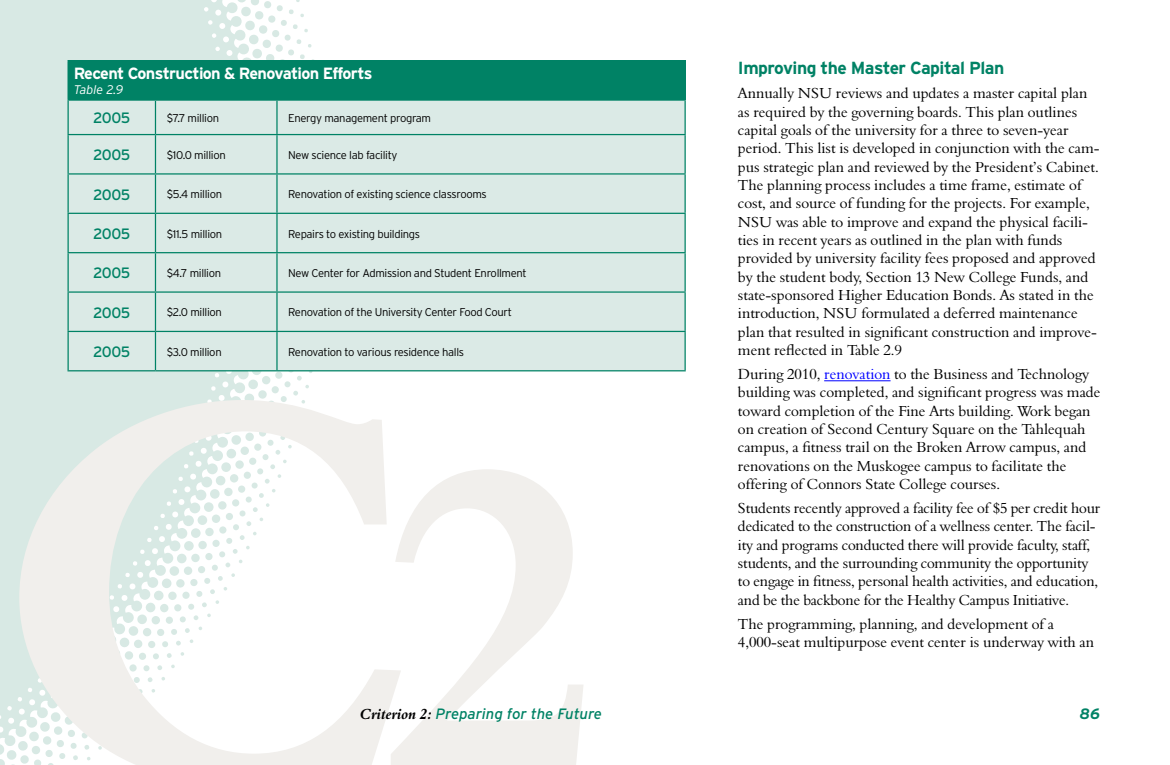
<style>
.page{position:relative;width:1170px;height:765px;background:#fff}
.page>*{position:absolute;margin:0;border:0;box-sizing:border-box;transform-origin:0 0}
.Body_Header{font:700 17.5px "Interstate";letter-spacing:-.03em;color:#008265}
.Table{font:700 16.25px "Interstate";letter-spacing:-.04em;color:#fff}
.Body{font:15px/18.4px "Aldine 401 BT Roman A";color:#000}
.t1{font:italic 15px "Interstate";color:#008265}
.Table-2{font:15px "Interstate";letter-spacing:-.03em;color:#008265}
.t2{font:italic 700 15px "Interstate";color:#008265}
.Table-3{font:italic 300 12.5px "Interstate";color:#fff}
.Body-2{font:300 11.25px "Interstate";letter-spacing:-.03em;color:#000}
.s1{color:#00f}
.s2{font-family:"Aldine 401 BT Bold Italic A";font-style:normal;color:#000}
</style>
<div class="page">
<svg style="left:0;top:0;width:330px;height:765px;background:#dcebe7"></svg>
<svg style="left:19px;top:400px;width:564px;height:365px"></svg>
<hr style="left:824px;top:380px;width:67px;height:1px;background:#00f">
<div style="left:68px;top:61px;width:617px;height:39px;background:#008265"></div>
<div style="left:69px;top:101px;width:616px;height:269px;background:#dbeae6"></div>
<hr style="left:685px;top:61px;width:1px;height:38px;background:#008265">
<hr style="left:68px;top:60px;width:87px;height:1px;background:#008265">
<hr style="left:155px;top:60px;width:122px;height:1px;background:#008265">
<hr style="left:277px;top:60px;width:409px;height:1px;background:#008265">
<hr style="left:155px;top:99px;width:122px;height:2px;background:#008265">
<hr style="left:277px;top:99px;width:409px;height:2px;background:#008265">
<hr style="left:276px;top:101px;width:2px;height:33px;background:#008265">
<hr style="left:685px;top:101px;width:1px;height:33px;background:#008265">
<hr style="left:155px;top:134px;width:122px;height:1px;background:#008265">
<hr style="left:277px;top:134px;width:409px;height:1px;background:#008265">
<hr style="left:276px;top:135px;width:2px;height:38px;background:#008265">
<hr style="left:685px;top:135px;width:1px;height:38px;background:#008265">
<hr style="left:155px;top:173px;width:122px;height:2px;background:#008265">
<hr style="left:277px;top:173px;width:409px;height:2px;background:#008265">
<hr style="left:276px;top:175px;width:2px;height:38px;background:#008265">
<hr style="left:685px;top:175px;width:1px;height:38px;background:#008265">
<hr style="left:155px;top:213px;width:122px;height:1px;background:#008265">
<hr style="left:277px;top:213px;width:409px;height:1px;background:#008265">
<hr style="left:276px;top:214px;width:2px;height:38px;background:#008265">
<hr style="left:685px;top:214px;width:1px;height:38px;background:#008265">
<hr style="left:155px;top:252px;width:122px;height:1px;background:#008265">
<hr style="left:277px;top:252px;width:409px;height:1px;background:#008265">
<hr style="left:276px;top:253px;width:2px;height:38px;background:#008265">
<hr style="left:685px;top:253px;width:1px;height:38px;background:#008265">
<hr style="left:155px;top:291px;width:122px;height:2px;background:#008265">
<hr style="left:277px;top:291px;width:409px;height:2px;background:#008265">
<hr style="left:276px;top:293px;width:2px;height:38px;background:#008265">
<hr style="left:685px;top:293px;width:1px;height:38px;background:#008265">
<hr style="left:155px;top:331px;width:122px;height:1px;background:#008265">
<hr style="left:155px;top:370px;width:122px;height:1px;background:#008265">
<hr style="left:277px;top:331px;width:409px;height:1px;background:#008265">
<hr style="left:276px;top:332px;width:2px;height:38px;background:#008265">
<hr style="left:685px;top:332px;width:1px;height:38px;background:#008265">
<hr style="left:277px;top:370px;width:409px;height:1px;background:#008265">
<hr style="left:68px;top:99px;width:87px;height:2px;background:#008265">
<hr style="left:68px;top:101px;width:1px;height:33px;background:#008265">
<hr style="left:155px;top:101px;width:1px;height:33px;background:#008265">
<hr style="left:68px;top:134px;width:87px;height:1px;background:#008265">
<hr style="left:68px;top:135px;width:1px;height:38px;background:#008265">
<hr style="left:155px;top:135px;width:1px;height:38px;background:#008265">
<hr style="left:68px;top:173px;width:87px;height:2px;background:#008265">
<hr style="left:68px;top:175px;width:1px;height:38px;background:#008265">
<hr style="left:155px;top:175px;width:1px;height:38px;background:#008265">
<hr style="left:68px;top:213px;width:87px;height:1px;background:#008265">
<hr style="left:68px;top:214px;width:1px;height:38px;background:#008265">
<hr style="left:155px;top:214px;width:1px;height:38px;background:#008265">
<hr style="left:68px;top:252px;width:87px;height:1px;background:#008265">
<hr style="left:68px;top:253px;width:1px;height:38px;background:#008265">
<hr style="left:155px;top:253px;width:1px;height:38px;background:#008265">
<hr style="left:68px;top:291px;width:87px;height:2px;background:#008265">
<hr style="left:68px;top:293px;width:1px;height:38px;background:#008265">
<hr style="left:155px;top:293px;width:1px;height:38px;background:#008265">
<hr style="left:68px;top:331px;width:87px;height:1px;background:#008265">
<hr style="left:68px;top:332px;width:1px;height:38px;background:#008265">
<hr style="left:155px;top:332px;width:1px;height:38px;background:#008265">
<hr style="left:68px;top:370px;width:87px;height:1px;background:#008265">
<p class="Table" style="left:74px;top:65px;width:300px">Recent Construction &amp; Renovation Efforts</p>
<p class="Table-3" style="left:74px;top:82px;width:51px">Table 2.9</p>
<p class="Table-2" style="left:93px;top:109px;width:39px">2005</p>
<p class="Body-2" style="left:167px;top:112px;width:54px">$7.7 million</p>
<p class="Body-2" style="left:288px;top:112px;width:144px">Energy management program</p>
<p class="Table-2" style="left:93px;top:146px;width:39px">2005</p>
<p class="Body-2" style="left:167px;top:149px;width:61px">$10.0 million</p>
<p class="Body-2" style="left:288px;top:149px;width:111px">New science lab facility</p>
<p class="Table-2" style="left:93px;top:185px;width:39px">2005</p>
<p class="Body-2" style="left:167px;top:188px;width:57px">$5.4 million</p>
<p class="Body-2" style="left:288px;top:188px;width:200px">Renovation of existing science classrooms</p>
<p class="Table-2" style="left:93px;top:225px;width:39px">2005</p>
<p class="Body-2" style="left:167px;top:227px;width:57px">$11.5 million</p>
<p class="Body-2" style="left:288px;top:227px;width:133px">Repairs to existing buildings</p>
<p class="Table-2" style="left:93px;top:264px;width:39px">2005</p>
<p class="Body-2" style="left:167px;top:267px;width:56px">$4.7 million</p>
<p class="Body-2" style="left:288px;top:267px;width:240px">New Center for Admission and Student Enrollment</p>
<p class="Table-2" style="left:93px;top:303px;width:39px">2005</p>
<p class="Body-2" style="left:167px;top:306px;width:57px">$2.0 million</p>
<p class="Body-2" style="left:288px;top:306px;width:225px">Renovation of the University Center Food Court</p>
<p class="Table-2" style="left:93px;top:343px;width:39px">2005</p>
<p class="Body-2" style="left:167px;top:345px;width:56px">$3.0 million</p>
<p class="Body-2" style="left:288px;top:345px;width:177px">Renovation to various residence halls</p>
<p class="Body_Header" style="left:738px;top:58px;width:268px">Improving the Master Capital Plan</p>
<p class="Body" style="left:738px;top:84px;width:363px">Annually NSU reviews and updates a master capital plan as required by the governing boards. This plan outlines capital goals of the university for a three to seven-year period. This list is developed in conjunction with the cam&shy;pus strategic plan and reviewed by the President’s Cabinet.<br>The planning process includes a time frame, estimate of cost, and source of funding for the projects. For example, NSU was able to improve and expand the physical facili&shy;ties in recent years as outlined in the plan with funds provided by university facility fees proposed and approved by the student body, Section 13 New College Funds, and state-sponsored Higher Education Bonds. As stated in the introduction, NSU formulated a deferred maintenance plan that resulted in significant construction and improve&shy;ment reflected in Table 2.9</p>
<p class="Body" style="left:738px;top:365px;width:364px">During 2010, <span class="s1">renovation</span> to the Business and Technology building was completed, and significant progress was made toward completion of the Fine Arts building. Work began on creation of Second Century Square on the Tahlequah campus, a fitness trail on the Broken Arrow campus, and renovations on the Muskogee campus to facilitate the offering of Connors State College courses.</p>
<p class="Body" style="left:738px;top:499px;width:364px">Students recently approved a facility fee of $5 per credit hour dedicated to the construction of a wellness center. The facil&shy;ity and programs conducted there will provide faculty, staff, students, and the surrounding community the opportunity to engage in fitness, personal health activities, and education, and be the backbone for the Healthy Campus Initiative.</p>
<p class="Body" style="left:738px;top:614px;width:358px">The programming, planning, and development of a<br>4,000-seat multipurpose event center is underway with an</p>
<p class="t1" style="left:360px;top:704px;width:244px"><span class="s2">Criterion 2:</span> Preparing for the Future</p>
<p class="t2" style="left:1080px;top:704px;width:22px">86</p>
</div>
